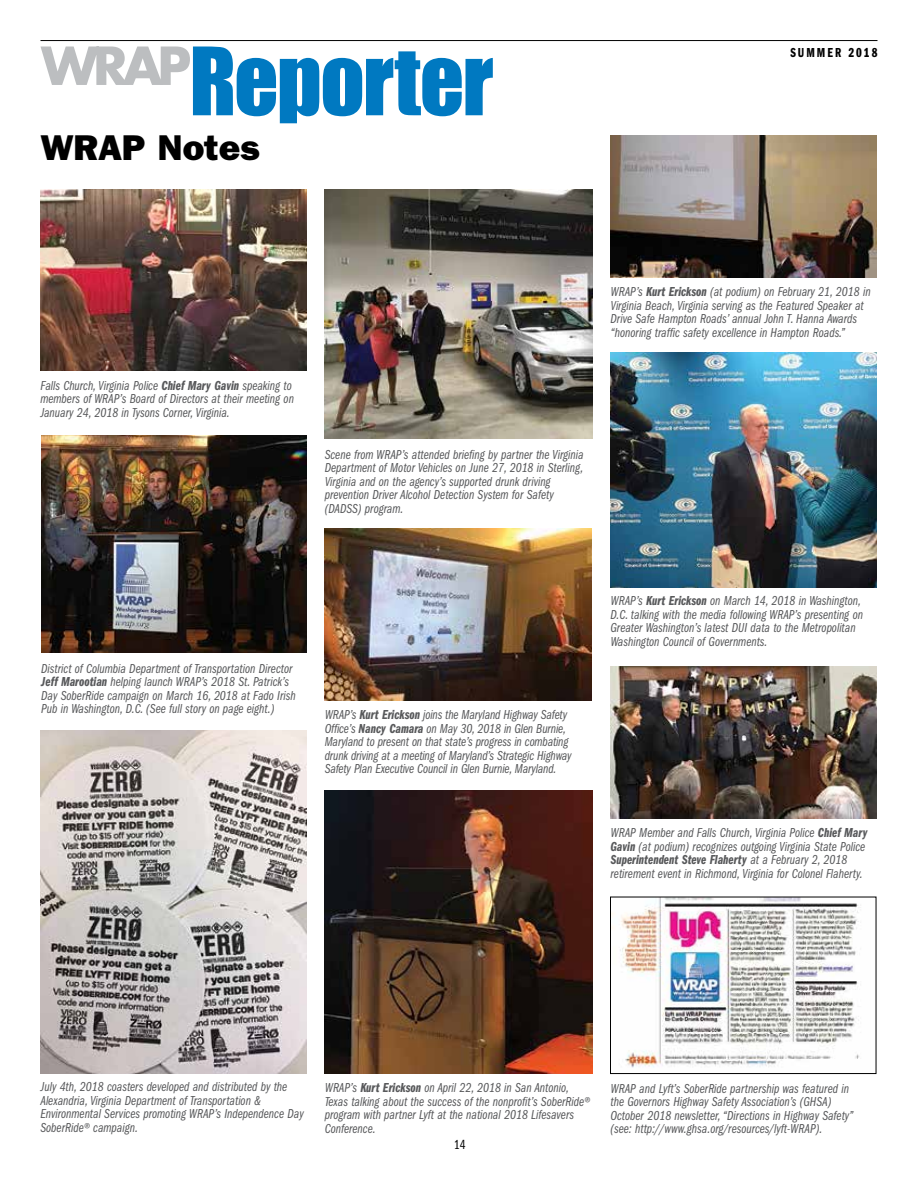
<style>
.page{position:relative;width:918px;height:1188px;background:#fff}
.page>*{position:absolute;margin:0;border:0;box-sizing:border-box;transform-origin:0 0}
.t1{font:36px "ITC Franklin Gothic Std Hvy";color:#000}
.t2{font:13.5px/13.5px "ITC Franklin Gothic Std Bk Cp It";color:#58595b}
.t3{font:13.5px "ITC Franklin Gothic Std Dm Cp It";color:#58595b}
.t4{font:13.5px "ITC Franklin Gothic Std Dm Cp";letter-spacing:.15em;color:#000}
.t5{font:13.5px "ITC Franklin Gothic Std Bk Cp";color:#000}
.s1{font-family:"ITC Franklin Gothic Std Dm Cp It"}
.s2{font-family:"ITC Franklin Gothic Std Bk Cp It"}
</style>
<div class="page">
<svg style="left:40px;top:47px;width:453px;height:76px"></svg>
<hr style="left:40px;top:40px;width:838px;height:1px;background:#000">
<img style="left:40px;top:189px;width:266px;height:181px">
<img style="left:41px;top:435px;width:266px;height:217px">
<img style="left:40px;top:730px;width:266px;height:344px">
<img style="left:612px;top:899px;width:247px;height:169px">
<div style="left:610px;top:897px;width:266px;height:177px;border:1px solid #000"></div>
<img style="left:325px;top:529px;width:266px;height:171px">
<img style="left:610px;top:136px;width:266px;height:141px">
<img style="left:611px;top:666px;width:265px;height:152px">
<img style="left:325px;top:189px;width:267px;height:250px">
<img style="left:325px;top:791px;width:267px;height:283px">
<img style="left:611px;top:353px;width:265px;height:235px">
<h1 class="t1" style="left:40px;top:126px;width:221px">WRAP Notes</h1>
<p class="t4" style="left:790px;top:45px;width:89px">SUMMER 2018</p>
<p class="t2" style="left:41px;top:379px;width:255px">Falls Church, Virginia Police <span class="s1">Chief Mary Gavin</span> speaking to members of WRAP’s Board of Directors at their meeting on<br>January 24, 2018 in Tysons Corner, Virginia.</p>
<p class="t2" style="left:610px;top:285px;width:262px">WRAP’s <span class="s1">Kurt Erickson</span> (at podium) on February 21, 2018 in Virginia Beach, Virginia serving as the Featured Speaker at Drive Safe Hampton Roads’ annual John T. Hanna Awards “honoring traffic safety excellence in Hampton Roads.”</p>
<p class="t2" style="left:325px;top:448px;width:260px">Scene from WRAP’s attended briefing by partner the Virginia Department of Motor Vehicles on June 27, 2018 in Sterling, Virginia and on the agency’s supported drunk driving prevention Driver Alcohol Detection System for Safety (DADSS) program.</p>
<p class="t2" style="left:41px;top:662px;width:256px">District of Columbia Department of Transportation Director <span class="s1">Jeff Marootian</span> helping launch WRAP’s 2018 St. Patrick’s Day SoberRide campaign on March 16, 2018 at Fado Irish Pub in Washington, D.C. (See full story on page eight.)</p>
<p class="t2" style="left:325px;top:708px;width:248px">WRAP’s <span class="s1">Kurt Erickson</span> joins the Maryland Highway Safety Office’s <span class="s1">Nancy Camara</span> on May 30, 2018 in Glen Burnie, Maryland to present on that state’s progress in combating drunk driving at a meeting of Maryland’s Strategic Highway Safety Plan Executive Council in Glen Burnie, Maryland.</p>
<p class="t2" style="left:610px;top:594px;width:254px">WRAP’s <span class="s1">Kurt Erickson</span> on March 14, 2018 in Washington, D.C. talking with the media following WRAP’s presenting on Greater Washington’s latest DUI data to the Metropolitan Washington Council of Governments.</p>
<p class="t2" style="left:610px;top:826px;width:259px">WRAP Member and Falls Church, Virginia Police <span class="s1">Chief Mary<br>Gavin</span> (at podium) recognizes outgoing Virginia State Police</p>
<p class="t3" style="left:610px;top:852px;width:238px">Superintendent Steve Flaherty <span class="s2">at a February 2, 2018</span></p>
<p class="t2" style="left:610px;top:867px;width:254px">retirement event in Richmond, Virginia for Colonel Flaherty.</p>
<p class="t2" style="left:41px;top:1080px;width:265px">July 4th, 2018 coasters developed and distributed by the Alexandria, Virginia Department of Transportation &amp; Environmental Services promoting WRAP’s Independence Day SoberRide® campaign.</p>
<p class="t2" style="left:610px;top:1082px;width:245px">WRAP and Lyft’s SoberRide partnership was featured in the Governors Highway Safety Association’s (GHSA)<br>October 2018 newsletter, “Directions in Highway Safety” (see: http://www.ghsa.org/resources/lyft-WRAP).</p>
<p class="t2" style="left:325px;top:1081px;width:267px">WRAP’s <span class="s1">Kurt Erickson</span> on April 22, 2018 in San Antonio, Texas talking about the success of the nonprofit’s SoberRide® program with partner Lyft at the national 2018 Lifesavers Conference.</p>
<p class="t5" style="left:454px;top:1137px;width:13px">14</p>
</div>
